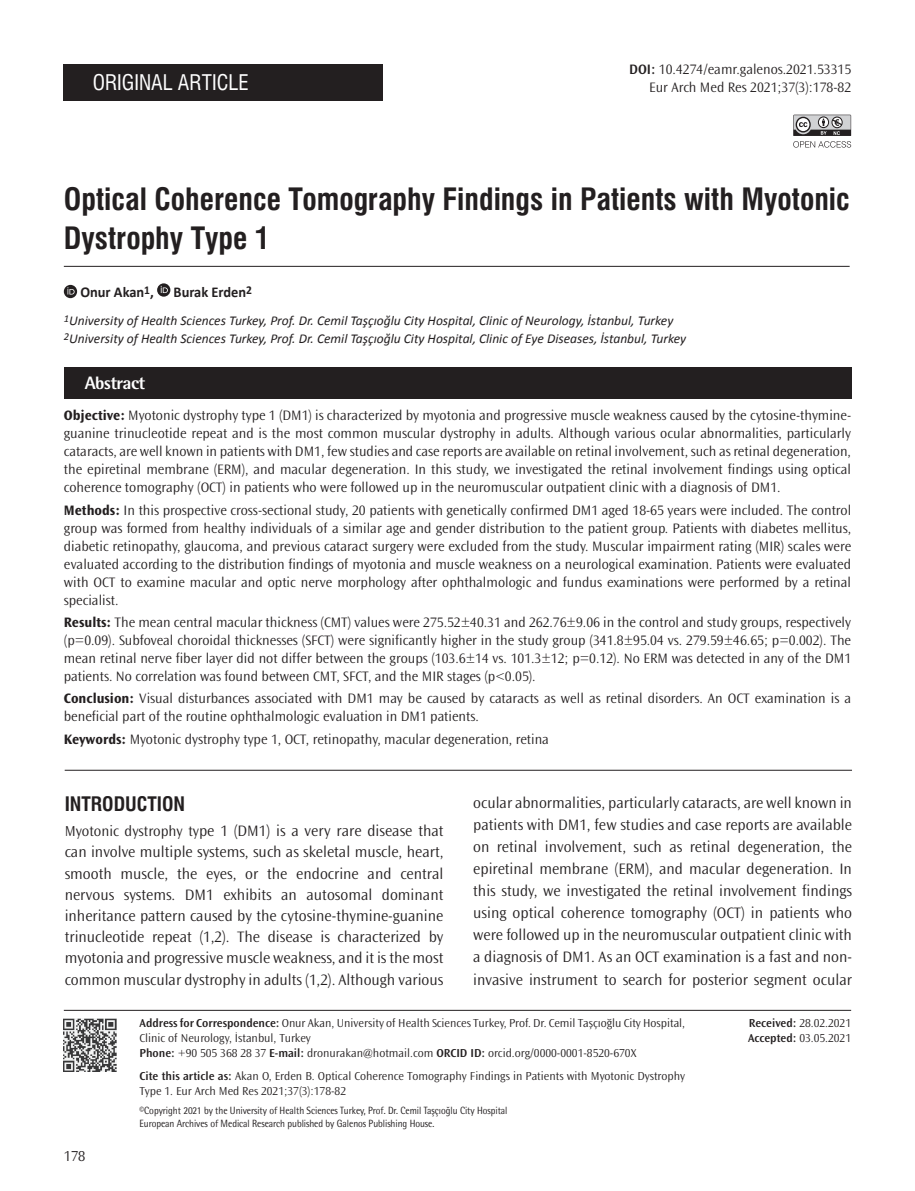
<style>
.page{position:relative;width:915px;height:1191px;background:#fff}
.page>*{position:absolute;margin:0;border:0;box-sizing:border-box;transform-origin:0 0}
.t1{font:30px/38.7px "Swiss Condensed Bold Tr";color:#231f20}
.t2{font:21px "Swiss Condensed Tr";color:#fff}
.t3{font:19.5px "Swiss Condensed Bold Tr";color:#231f20}
.t4{font:800 18px "Rotis Semi Sans Std";letter-spacing:-.025em;color:#fff}
.t5{font:300 15.75px/22px "Ocean Sans Std";color:#231f20;text-align:justify}
.t6{font:700 15px "Calibri";color:#231f20;scale:.96 1}
.t7{font:300 15px "Ocean Sans Std";color:#231f20}
.t8{font:300 14.25px/18px "Ocean Sans Std";color:#231f20;text-align:justify}
.t9{font:italic 13.5px/18px "Calibri";color:#231f20}
.t10{font:300 12px/15px "Ocean Sans Std";color:#231f20}
.t11{font:10.5px/13.5px "Rotis Semi Sans Std";letter-spacing:-.005em;color:#231f20;scale:.9 1}
.s1{font-weight:600}
.s2{font-weight:700}
.s3{font-size:15px}
</style>
<div class="page">
<svg style="left:64px;top:285px;width:13px;height:13px"></svg>
<svg style="left:67px;top:287px;width:8px;height:7px"></svg>
<svg style="left:157px;top:283px;width:13px;height:14px"></svg>
<svg style="left:161px;top:286px;width:7px;height:7px"></svg>
<hr style="left:64px;top:266px;width:785px;height:1px;background:#231f20">
<div style="left:64px;top:64px;width:319px;height:37px;background:#231f20"></div>
<hr style="left:64px;top:1010px;width:786px;height:1px;background:#231f20">
<hr style="left:65px;top:770px;width:786px;height:1px;background:#231f20">
<svg style="left:793px;top:115px;width:57px;height:33px"></svg>
<img style="left:63px;top:1018px;width:53px;height:54px">
<div style="left:64px;top:367px;width:786px;height:31px;background:#231f20"></div>
<h2 class="t2" style="left:93px;top:70px;width:158px">ORIGINAL ARTICLE</h2>
<p class="t8" style="left:629px;top:61px;width:223px"><span class="s1">DOI:</span> 10.4274/eamr.galenos.2021.53315</p>
<p class="t8" style="left:649px;top:79px;width:203px">Eur Arch Med Res 2021;37(3):178-82</p>
<h1 class="t1" style="left:64px;top:180px;width:787px">Optical Coherence Tomography Findings in Patients with Myotonic<br>Dystrophy Type 1</h1>
<p class="t6" style="left:80px;top:282px;width:78px">Onur Akan<sup>1</sup>,</p>
<p class="t6" style="left:174px;top:282px;width:83px">Burak Erden<sup>2</sup></p>
<p class="t9" style="left:64px;top:310px;width:623px"><sup>1</sup>University of Health Sciences Turkey, Prof. Dr. Cemil Taşçıoğlu City Hospital, Clinic of Neurology, İstanbul, Turkey<br><sup>2</sup>University of Health Sciences Turkey, Prof. Dr. Cemil Taşçıoğlu City Hospital, Clinic of Eye Diseases, İstanbul, Turkey</p>
<p class="t4" style="left:85px;top:371px;width:62px">Abstract</p>
<p class="t8" style="left:64px;top:407px;width:788px"><span class="s2">Objective:</span> Myotonic dystrophy type 1 (DM1) is characterized by myotonia and progressive muscle weakness caused by the cytosine-thymine&shy;guanine trinucleotide repeat and is the most common muscular dystrophy in adults. Although various ocular abnormalities, particularly cataracts, are well known in patients with DM1, few studies and case reports are available on retinal involvement, such as retinal degeneration, the epiretinal membrane (ERM), and macular degeneration. In this study, we investigated the retinal involvement findings using optical coherence tomography (OCT) in patients who were followed up in the neuromuscular outpatient clinic with a diagnosis of DM1.</p>
<p class="t8" style="left:64px;top:501px;width:788px"><span class="s2">Methods:</span> In this prospective cross-sectional study, 20 patients with genetically confirmed DM1 aged 18-65 years were included. The control group was formed from healthy individuals of a similar age and gender distribution to the patient group. Patients with diabetes mellitus, diabetic retinopathy, glaucoma, and previous cataract surgery were excluded from the study. Muscular impairment rating (MIR) scales were evaluated according to the distribution findings of myotonia and muscle weakness on a neurological examination. Patients were evaluated with OCT to examine macular and optic nerve morphology after ophthalmologic and fundus examinations were performed by a retinal specialist.</p>
<p class="t8" style="left:64px;top:613px;width:788px"><span class="s2">Results:</span> The mean central macular thickness (CMT) values were 275.52±40.31 and 262.76±9.06 in the control and study groups, respectively (p=0.09). Subfoveal choroidal thicknesses (SFCT) were significantly higher in the study group (341.8±95.04 vs. 279.59±46.65; p=0.002). The mean retinal nerve fiber layer did not differ between the groups (103.6±14 vs. 101.3±12; p=0.12). No ERM was detected in any of the DM1 patients. No correlation was found between CMT, SFCT, and the MIR stages (p&lt;0.05).</p>
<p class="t8" style="left:64px;top:690px;width:788px"><span class="s2">Conclusion:</span> Visual disturbances associated with DM1 may be caused by cataracts as well as retinal disorders. An OCT examination is a beneficial part of the routine ophthalmologic evaluation in DM1 patients.</p>
<p class="t8" style="left:64px;top:730px;width:486px"><span class="s2">Keywords:</span> Myotonic dystrophy type 1, OCT, retinopathy, macular degeneration, retina</p>
<h3 class="t3" style="left:65px;top:792px;width:122px">INTRODUCTION</h3>
<p class="t5" style="left:65px;top:820px;width:380px;line-height:21.1px"><span class="s3">Myotonic dystrophy ty</span>pe 1 (DM1) is a very rare disease that can involve multiple systems, such as skeletal muscle, heart, smooth muscle, the eyes, or the endocrine and central nervous systems. DM1 exhibits an autosomal dominant inheritance pattern caused by the cytosine-thymine-guanine trinucleotide repeat (1,2). The disease is characterized by myotonia and progressive muscle weakness, and it is the most common muscular dystrophy in adults (1,2). Although various</p>
<p class="t5" style="left:473px;top:791px;width:380px">ocular abnormalities, particularly cataracts, are well known in patients with DM1, few studies and case reports are available on retinal involvement, such as retinal degeneration, the epiretinal membrane (ERM), and macular degeneration. In this study, we investigated the retinal involvement findings using optical coherence tomography (OCT) in patients who were followed up in the neuromuscular outpatient clinic with a diagnosis of DM1. As an OCT examination is a fast and non&shy;invasive instrument to search for posterior segment ocular</p>
<p class="t7" style="left:64px;top:1148px;width:23px">178</p>
<p class="t10" style="left:139px;top:1016px;width:547px"><span class="s1">Address for Correspondence:</span> Onur Akan, University of Health Sciences Turkey, Prof. Dr. Cemil Taşçıoğlu City Hospital,<br>Clinic of Neurology, İstanbul, Turkey<br><span class="s1">Phone:</span> +90 505 368 28 37 <span class="s1">E-mail:</span> dronurakan@hotmail.com <span class="s1">ORCID ID:</span> orcid.org/0000-0001-8520-670X</p>
<p class="t10" style="left:139px;top:1068px;width:547px"><span class="s1">Cite this article as:</span> Akan O, Erden B. Optical Coherence Tomography Findings in Patients with Myotonic Dystrophy<br>Type 1. Eur Arch Med Res 2021;37(3):178-82</p>
<p class="t11" style="left:139px;top:1103px;width:410px">©Copyright 2021 by the University of Health Sciences Turkey, Prof. Dr. Cemil Taşçıoğlu City Hospital<br>European Archives of Medical Research published by Galenos Publishing House.</p>
<p class="t10" style="left:747px;top:1016px;width:105px"><span class="s1">Received:</span> 28.02.2021<br><span class="s1">Accepted:</span> 03.05.2021</p>
</div>
